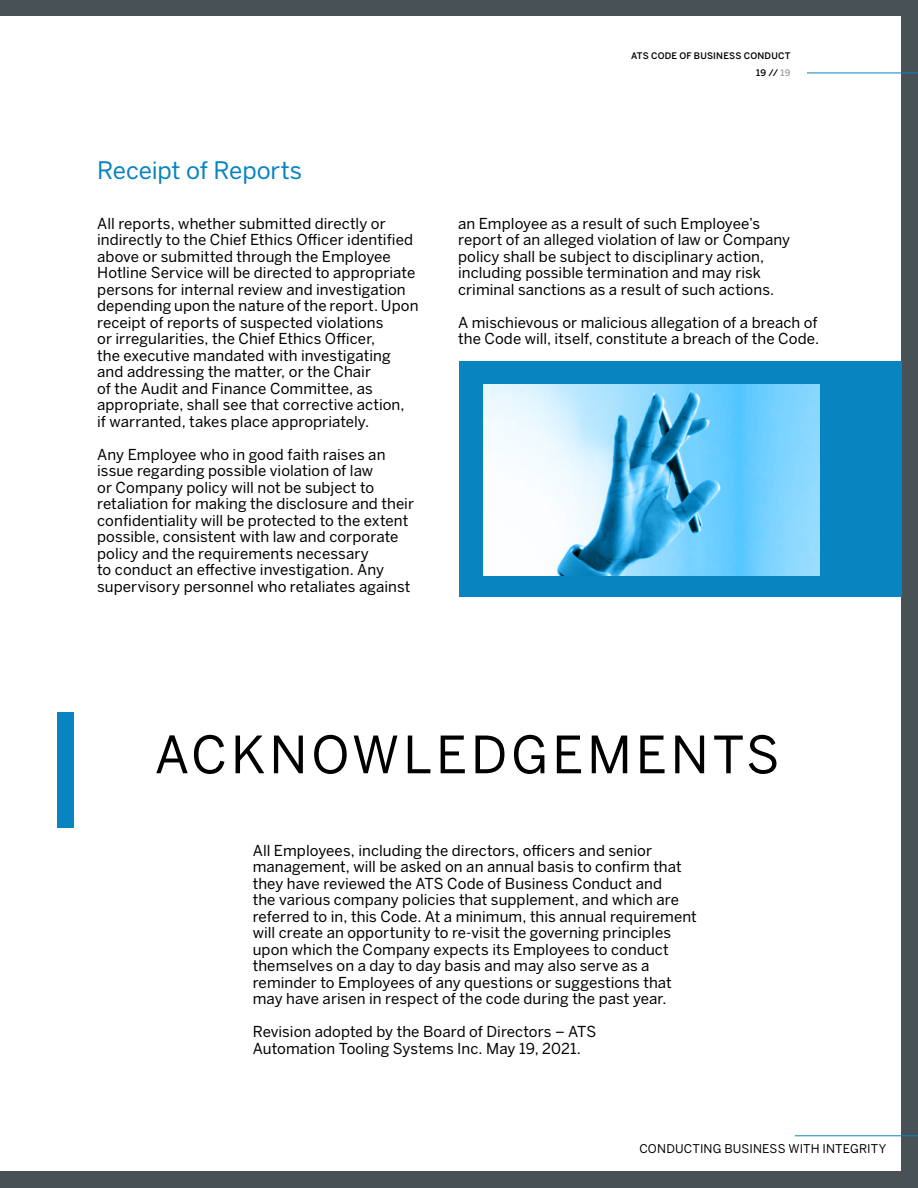
<style>
.page{position:relative;width:918px;height:1188px;background:#485156}
.page>*{position:absolute;margin:0;border:0;box-sizing:border-box;transform-origin:0 0}
.t1{font:51px "Benton Sans";letter-spacing:.075em;color:#000}
.t2{font:24px "Benton Sans";letter-spacing:-.005em;color:#0884c1}
.t3{font:15px/16.5px "Benton Sans";letter-spacing:.005em;color:#000}
.t4{font:12px "Benton Sans";letter-spacing:.015em;color:#000}
.t5{font:500 9px/16.5px "Benton Sans";letter-spacing:.02em;color:#000;text-align:right}
.s1{color:#9d9d9c}
</style>
<div class="page">
<div style="left:0;top:16px;width:902px;height:1156px;background:#fff"></div>
<hr style="left:807px;top:73px;width:111px;height:1px;background:#0884c1">
<hr style="left:795px;top:1135px;width:123px;height:1px;background:#0884c1">
<div style="left:57px;top:713px;width:16px;height:115px;background:#0884c1"></div>
<div style="left:459px;top:361px;width:443px;height:235px;background:#0884c1"></div>
<img style="left:484px;top:384px;width:335px;height:191px">
<h2 class="t2" style="left:97px;top:156px;width:207px">Receipt of Reports</h2>
<p class="t3" style="left:97px;top:215px;width:323px">All reports, whether submitted directly or indirectly to the Chief Ethics Officer identified above or submitted through the Employee Hotline Service will be directed to appropriate persons for internal review and investigation depending upon the nature of the report. Upon receipt of reports of suspected violations<br>or irregularities, the Chief Ethics Officer,<br>the executive mandated with investigating and addressing the matter, or the Chair<br>of the Audit and Finance Committee, as appropriate, shall see that corrective action,<br>if warranted, takes place appropriately.</p>
<p class="t3" style="left:97px;top:446px;width:318px">Any Employee who in good faith raises an issue regarding possible violation of law<br>or Company policy will not be subject to retaliation for making the disclosure and their confidentiality will be protected to the extent possible, consistent with law and corporate policy and the requirements necessary<br>to conduct an effective investigation. Any supervisory personnel who retaliates against</p>
<p class="t5" style="left:631px;top:48px;width:161px">ATS CODE OF BUSINESS CONDUCT<br>19 // <span class="s1">19</span></p>
<p class="t3" style="left:458px;top:215px;width:334px">an Employee as a result of such Employee’s report of an alleged violation of law or Company policy shall be subject to disciplinary action, including possible termination and may risk criminal sanctions as a result of such actions.</p>
<p class="t3" style="left:458px;top:314px;width:362px">A mischievous or malicious allegation of a breach of the Code will, itself, constitute a breach of the Code.</p>
<h1 class="t1" style="left:155px;top:725px;width:626px">ACKNOWLEDGEMENTS</h1>
<p class="t3" style="left:253px;top:842px;width:446px">All Employees, including the directors, officers and senior management, will be asked on an annual basis to confirm that they have reviewed the ATS Code of Business Conduct and<br>the various company policies that supplement, and which are referred to in, this Code. At a minimum, this annual requirement will create an opportunity to re-visit the governing principles upon which the Company expects its Employees to conduct themselves on a day to day basis and may also serve as a reminder to Employees of any questions or suggestions that may have arisen in respect of the code during the past year.</p>
<p class="t3" style="left:253px;top:1023px;width:345px">Revision adopted by the Board of Directors – ATS<br>Automation Tooling Systems Inc. May 19, 2021.</p>
<p class="t4" style="left:639px;top:1141px;width:249px">CONDUCTING BUSINESS WITH INTEGRITY</p>
</div>
